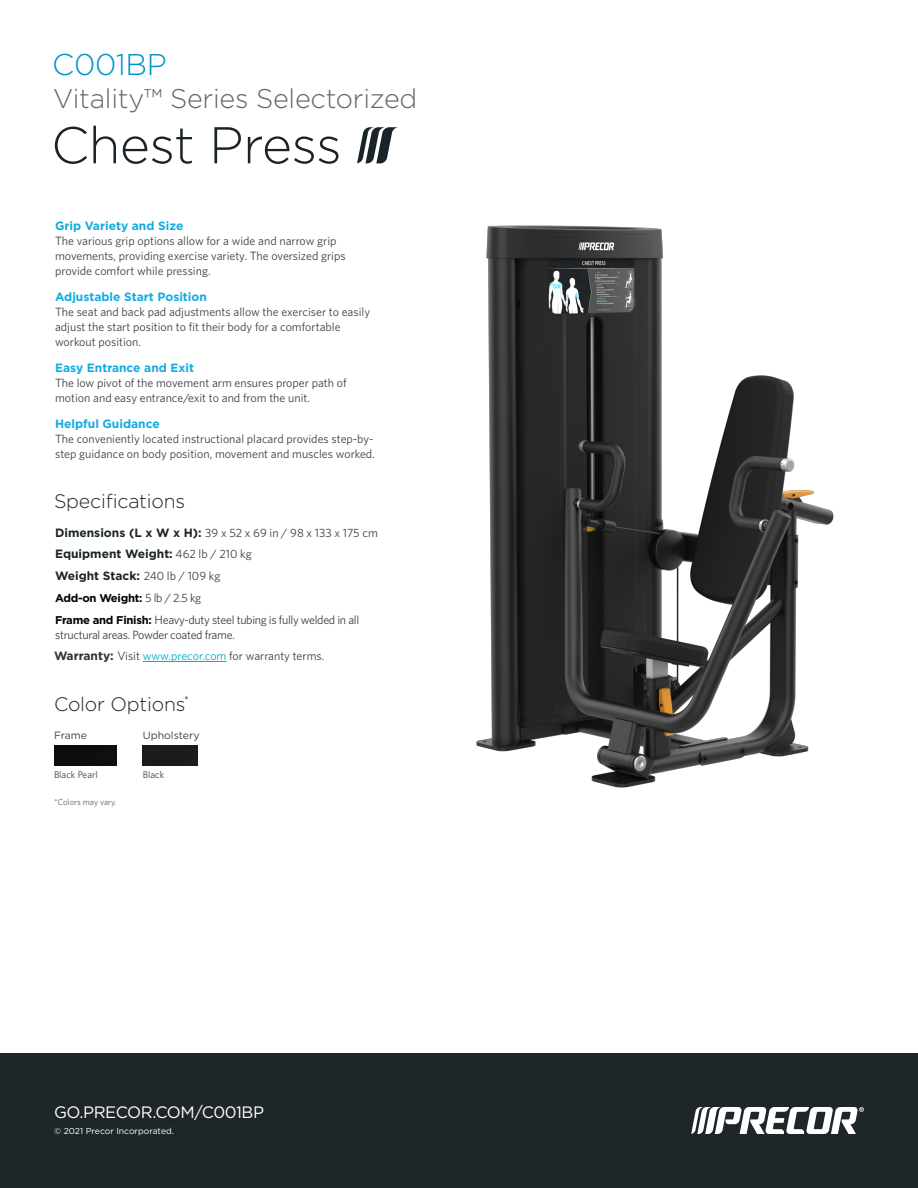
<style>
.page{position:relative;width:918px;height:1188px;background:#fff}
.page>*{position:absolute;margin:0;border:0;box-sizing:border-box;transform-origin:0 0}
.t1{font:300 51.6px "Gotham";letter-spacing:-.01em;color:#1a2428}
.t2{font:300 30px "Gotham";letter-spacing:-.01em;color:#0092c8}
.t3{font:300 27px "Gotham";letter-spacing:-.01em;color:#676464}
.t4{font:300 19.5px "Gotham";letter-spacing:-.01em;color:#1a2428}
.t5{font:16.5px "Gotham";letter-spacing:-.025em;color:#fff}
.t6{font:12px/15px "Whitney";color:#414042}
.t7{font:12px/15px "Whitney";letter-spacing:-.025em;color:#3e3e3f}
.t8{font:12px "Whitney";color:#3e3e3f}
.t9{font:700 12px "Gotham";color:#1a2428}
.t10{font:700 11.25px "Gotham";letter-spacing:-.025em;color:#000}
.t11{font:10.5px "Gotham";color:#414042}
.t12{font:9.75px "Whitney";color:#414042}
.t13{font:8.7px "Gotham";color:#fff}
.t14{font:8.7px "Whitney";color:#676363}
.s1{font-family:"Gotham";font-weight:700;color:#13ace2}
.s2{font-family:"Gotham";font-weight:700;color:#1a2428}
.s3{font-family:"Whitney";font-weight:400;color:#3e3e3f}
.s4{font-family:"Whitney";font-weight:400;font-size:12px;color:#3e3e3f}
.s5{font-family:"Gotham";font-weight:700;font-size:11.25px;color:#000}
.s6{font-family:"Gotham";font-weight:700;color:#2c3236}
.s7{color:#00aacd}
.s8{font-family:"Gotham";font-weight:300}
</style>
<div class="page">
<hr style="left:143px;top:661px;width:83px;height:1px;background:#00aacd">
<div style="left:0;top:1053px;width:918px;height:135px;background:#1e262a"></div>
<svg style="left:691px;top:1107px;width:173px;height:27px"></svg>
<img style="left:54px;top:746px;width:63px;height:20px">
<img style="left:143px;top:746px;width:55px;height:20px">
<svg style="left:357px;top:127px;width:41px;height:36px"></svg>
<img style="left:476px;top:225px;width:358px;height:563px">
<p class="t2" style="left:52px;top:45px;width:116px">C001BP</p>
<p class="t3" style="left:53px;top:81px;width:366px">Vitality™ Series Selectorized</p>
<p class="t1" style="left:51px;top:112px;width:292px">Chest Press</p>
<p class="t6" style="left:55px;top:218px;width:292px"><span class="s1">Grip Variety and Size<br></span>The various grip options allow for a wide and narrow grip movements, providing exercise variety. The oversized grips provide comfort while pressing.</p>
<p class="t6" style="left:55px;top:289px;width:317px"><span class="s1">Adjustable Start Position<br></span>The seat and back pad adjustments allow the exerciser to easily adjust the start position to fit their body for a comfortable workout position.</p>
<p class="t6" style="left:55px;top:360px;width:293px"><span class="s1">Easy Entrance and Exit<br></span>The low pivot of the movement arm ensures proper path of motion and easy entrance/exit to and from the unit.</p>
<p class="t6" style="left:55px;top:416px;width:321px"><span class="s1">Helpful Guidance<br></span>The conveniently located instructional placard provides step-by&shy;step guidance on body position, movement and muscles worked.</p>
<p class="t4" style="left:54px;top:489px;width:133px">Specifications</p>
<p class="t8" style="left:55px;top:524px;width:324px"><span class="s2">Dimensions (L x W x H):</span> 39 x 52 x 69 in / 98 x 133 x 175 cm</p>
<p class="t9" style="left:55px;top:546px;width:198px">Equipment Weight: <span class="s3">462 lb / 210 kg</span></p>
<p class="t9" style="left:55px;top:568px;width:167px">Weight Stack: <span class="s3">240 lb / 109 kg</span></p>
<p class="t10" style="left:55px;top:590px;width:148px">Add-on Weight: <span class="s4">5 lb / 2.5 kg</span></p>
<p class="t7" style="left:55px;top:612px;width:306px"><span class="s5">Frame and Finish:</span> Heavy-duty steel tubing is fully welded in all structural areas. Powder coated frame.</p>
<p class="t8" style="left:54px;top:648px;width:272px"><span class="s6">Warranty:</span> Visit <span class="s7">www.precor.com</span> for warranty terms.</p>
<p class="t4" style="left:54px;top:691px;width:137px">Color Options<sup>*</sup></p>
<p class="t11" style="left:54px;top:728px;width:35px">Frame</p>
<p class="t11" style="left:143px;top:728px;width:58px">Upholstery</p>
<p class="t12" style="left:54px;top:768px;width:45px">Black Pearl</p>
<p class="t14" style="left:54px;top:796px;width:64px"><span class="s8">*</span>Colors may vary.</p>
<p class="t12" style="left:143px;top:768px;width:23px">Black</p>
<p class="t5" style="left:54px;top:1102px;width:212px">GO.PRECOR.COM/C001BP</p>
<p class="t13" style="left:54px;top:1125px;width:121px">© 2021 Precor Incorporated.</p>
</div>
